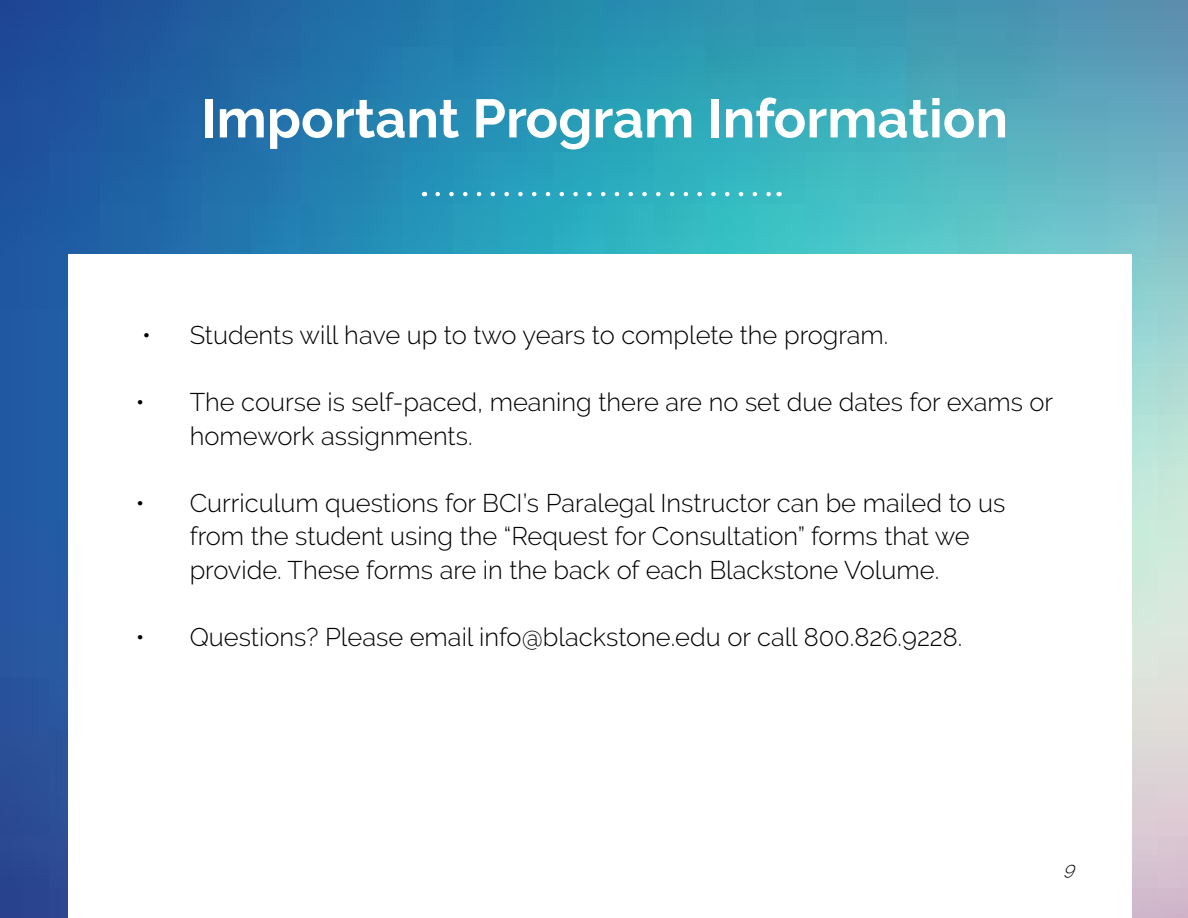
<style>
.page{position:relative;width:1188px;height:918px;background:#fff}
.page>*{position:absolute;margin:0;border:0;box-sizing:border-box;transform-origin:0 0}
.t1{font:700 54px "Raleway";color:#fff}
.t2{font:300 25.5px/33.6px "Raleway";color:#000}
.t3{font:italic 300 18px "Raleway";color:#000}
</style>
<div class="page">
<img style="left:0;top:0;width:1188px;height:918px">
<div style="left:68px;top:255px;width:1063px;height:663px;background:#fff"></div>
<svg style="left:438px;top:192px;width:334px;height:4px"></svg>
<h1 class="t1" style="left:201px;top:88px;width:809px">Important Program Information</h1>
<p class="t2" style="left:142px;top:318px;width:748px">• Students will have up to two years to complete the program.</p>
<p class="t2" style="left:190px;top:385px;width:865px;text-indent:-54px">• The course is self-paced, meaning there are no set due dates for exams or homework assignments.</p>
<p class="t2" style="left:190px;top:486px;width:817px;text-indent:-54px">• Curriculum questions for BCI’s Paralegal Instructor can be mailed to us from the student using the “Request for Consultation” forms that we provide. These forms are in the back of each Blackstone Volume.</p>
<p class="t2" style="left:136px;top:620px;width:828px">• Questions? Please email info@blackstone.edu or call 800.826.9228.</p>
<p class="t3" style="left:1064px;top:858px;width:19px">9</p>
</div>
